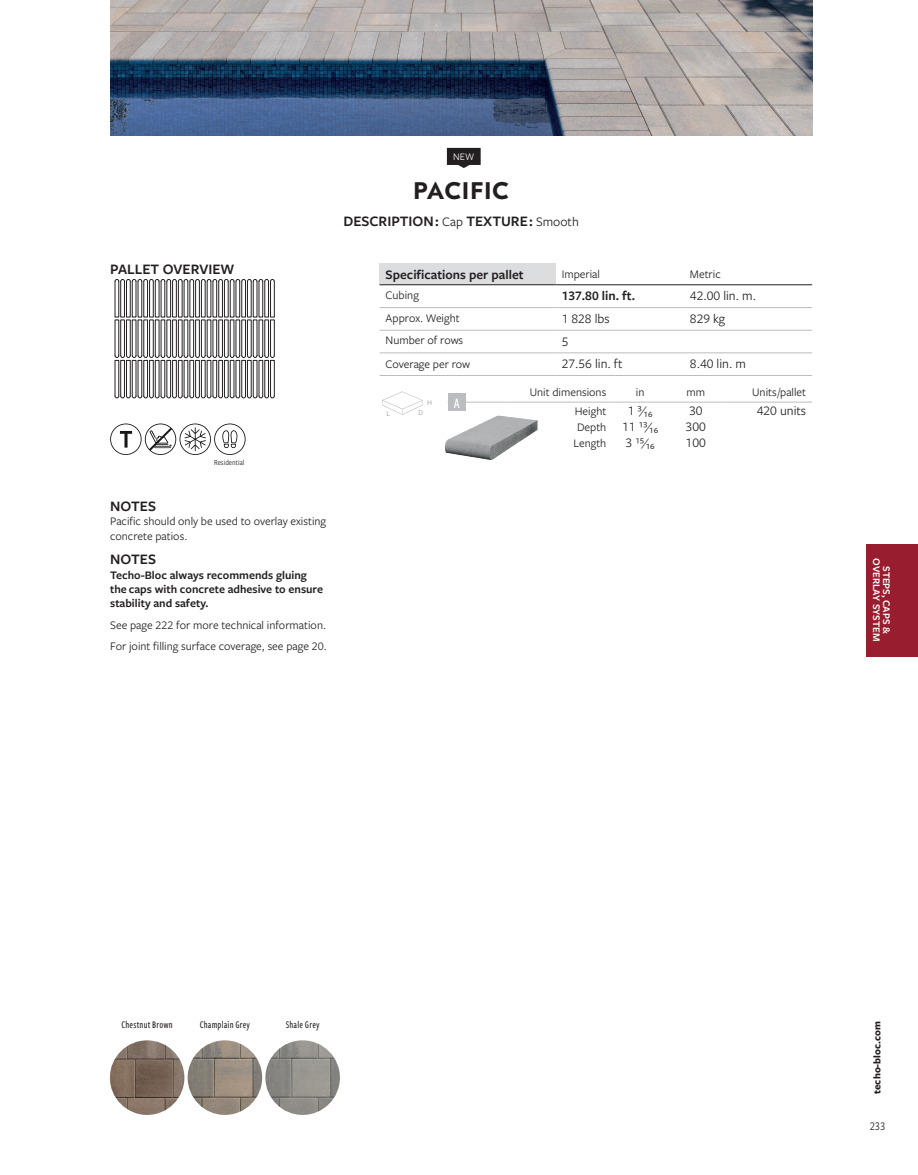
<style>
.page{position:relative;width:918px;height:1175px;background:#fff}
.page>*{position:absolute;margin:0;border:0;box-sizing:border-box;transform-origin:0 0}
.t1{font:700 24px "GT Eesti Text";letter-spacing:.05em;color:#231f20}
.t2{font:600 15px "Freight Sans Pro";color:#231f20}
.t3{font:500 15px "Freight Sans Cmp Pro";color:#fff}
.t4{font:13.5px "Freight Sans Pro";color:#231f20}
.t5{font:600 13.5px "Freight Sans Pro";color:#231f20}
.t6{font:12px/14.4px "Freight Sans Pro";color:#231f20}
.t7{font:600 12px/14.4px "Freight Sans Pro";color:#231f20}
.t8{font:12px "Freight Sans Cnd Pro";color:#231f20}
.t9{font:500 10.5px "Freight Sans Cmp Pro";letter-spacing:.015em;color:#231f20}
.t10{font:600 10.5px/10.2px "Freight Sans Pro";color:#fff;text-align:center}
.t11{font:700 10.5px "Freight Sans Pro";color:#231f20}
.t12{font:10.2px "Freight Sans Pro";color:#fff}
.t13{font:7.8px "Freight Sans Cnd Pro";color:#231f20}
.t14{font:7.5px "Freight Sans Pro";color:#939598}
.s1{font-weight:400;font-size:13.5px}
.s2{font-size:12px}
</style>
<div class="page">
<div style="left:867px;top:544px;width:51px;height:112px;background:#981d2e"></div>
<img style="left:110px;top:0;width:702px;height:135px">
<div style="left:132px;top:360px;width:4px;height:36px;border:1px solid #231f20"></div>
<div style="left:132px;top:320px;width:4px;height:35px;border:1px solid #231f20"></div>
<div style="left:144px;top:360px;width:4px;height:36px;border:1px solid #231f20"></div>
<div style="left:144px;top:320px;width:4px;height:35px;border:1px solid #231f20"></div>
<div style="left:155px;top:360px;width:4px;height:36px;border:1px solid #231f20"></div>
<div style="left:155px;top:320px;width:4px;height:35px;border:1px solid #231f20"></div>
<div style="left:167px;top:360px;width:4px;height:36px;border:1px solid #231f20"></div>
<div style="left:167px;top:320px;width:4px;height:35px;border:1px solid #231f20"></div>
<div style="left:178px;top:360px;width:4px;height:36px;border:1px solid #231f20"></div>
<div style="left:178px;top:320px;width:4px;height:35px;border:1px solid #231f20"></div>
<div style="left:190px;top:360px;width:4px;height:36px;border:1px solid #231f20"></div>
<div style="left:190px;top:320px;width:4px;height:35px;border:1px solid #231f20"></div>
<div style="left:201px;top:360px;width:4px;height:36px;border:1px solid #231f20"></div>
<div style="left:201px;top:320px;width:4px;height:35px;border:1px solid #231f20"></div>
<div style="left:213px;top:360px;width:4px;height:36px;border:1px solid #231f20"></div>
<div style="left:213px;top:320px;width:4px;height:35px;border:1px solid #231f20"></div>
<div style="left:224px;top:360px;width:4px;height:36px;border:1px solid #231f20"></div>
<div style="left:224px;top:320px;width:4px;height:35px;border:1px solid #231f20"></div>
<div style="left:236px;top:360px;width:4px;height:36px;border:1px solid #231f20"></div>
<div style="left:236px;top:320px;width:4px;height:35px;border:1px solid #231f20"></div>
<div style="left:242px;top:360px;width:4px;height:36px;border:1px solid #231f20"></div>
<div style="left:242px;top:320px;width:4px;height:35px;border:1px solid #231f20"></div>
<div style="left:247px;top:360px;width:4px;height:36px;border:1px solid #231f20"></div>
<div style="left:247px;top:320px;width:4px;height:35px;border:1px solid #231f20"></div>
<div style="left:253px;top:360px;width:4px;height:36px;border:1px solid #231f20"></div>
<div style="left:253px;top:320px;width:4px;height:35px;border:1px solid #231f20"></div>
<div style="left:259px;top:360px;width:4px;height:36px;border:1px solid #231f20"></div>
<div style="left:259px;top:320px;width:4px;height:35px;border:1px solid #231f20"></div>
<div style="left:265px;top:360px;width:4px;height:36px;border:1px solid #231f20"></div>
<div style="left:265px;top:320px;width:4px;height:35px;border:1px solid #231f20"></div>
<svg style="left:114px;top:395px;width:161px;height:3px"></svg>
<svg style="left:114px;top:355px;width:161px;height:3px"></svg>
<div style="left:132px;top:281px;width:4px;height:36px;border:1px solid #231f20"></div>
<div style="left:144px;top:281px;width:4px;height:36px;border:1px solid #231f20"></div>
<div style="left:155px;top:281px;width:4px;height:36px;border:1px solid #231f20"></div>
<div style="left:167px;top:281px;width:4px;height:36px;border:1px solid #231f20"></div>
<div style="left:178px;top:281px;width:4px;height:36px;border:1px solid #231f20"></div>
<div style="left:190px;top:281px;width:4px;height:36px;border:1px solid #231f20"></div>
<div style="left:201px;top:281px;width:4px;height:36px;border:1px solid #231f20"></div>
<div style="left:213px;top:281px;width:4px;height:36px;border:1px solid #231f20"></div>
<div style="left:224px;top:281px;width:4px;height:36px;border:1px solid #231f20"></div>
<div style="left:236px;top:281px;width:4px;height:36px;border:1px solid #231f20"></div>
<div style="left:242px;top:281px;width:4px;height:36px;border:1px solid #231f20"></div>
<div style="left:247px;top:281px;width:4px;height:36px;border:1px solid #231f20"></div>
<div style="left:253px;top:281px;width:4px;height:36px;border:1px solid #231f20"></div>
<div style="left:259px;top:281px;width:4px;height:36px;border:1px solid #231f20"></div>
<div style="left:265px;top:281px;width:4px;height:36px;border:1px solid #231f20"></div>
<svg style="left:114px;top:279px;width:161px;height:3px"></svg>
<svg style="left:110px;top:423px;width:136px;height:32px"></svg>
<div style="left:380px;top:263px;width:176px;height:22px;background:#dcdddf"></div>
<hr style="left:556px;top:284px;width:128px;height:1px;background:#231f20">
<hr style="left:684px;top:284px;width:128px;height:1px;background:#231f20">
<hr style="left:556px;top:352px;width:128px;height:1px;background:#bcbdc0">
<hr style="left:684px;top:352px;width:128px;height:1px;background:#bcbdc0">
<hr style="left:556px;top:375px;width:128px;height:1px;background:#bcbdc0">
<hr style="left:684px;top:375px;width:128px;height:1px;background:#bcbdc0">
<hr style="left:556px;top:307px;width:128px;height:1px;background:#bcbdc0">
<hr style="left:684px;top:307px;width:128px;height:1px;background:#bcbdc0">
<hr style="left:556px;top:330px;width:128px;height:1px;background:#bcbdc0">
<hr style="left:684px;top:330px;width:128px;height:1px;background:#bcbdc0">
<hr style="left:380px;top:307px;width:176px;height:1px;background:#bcbdc0">
<hr style="left:380px;top:330px;width:176px;height:1px;background:#bcbdc0">
<hr style="left:380px;top:284px;width:176px;height:1px;background:#231f20">
<hr style="left:380px;top:352px;width:176px;height:1px;background:#bcbdc0">
<hr style="left:380px;top:375px;width:176px;height:1px;background:#bcbdc0">
<hr style="left:505px;top:402px;width:107px;height:1px;background:#bcbdc0">
<hr style="left:612px;top:402px;width:56px;height:1px;background:#bcbdc0">
<hr style="left:668px;top:402px;width:56px;height:1px;background:#bcbdc0">
<hr style="left:724px;top:402px;width:88px;height:1px;background:#bcbdc0">
<svg style="left:382px;top:391px;width:40px;height:24px"></svg>
<div style="left:448px;top:393px;width:18px;height:18px;background:#bcbdc0"></div>
<svg style="left:436px;top:134px;width:55px;height:34px"></svg>
<img style="left:110px;top:1040px;width:74px;height:74px;border-radius:37px">
<img style="left:188px;top:1040px;width:74px;height:74px;border-radius:37px">
<img style="left:265px;top:1040px;width:75px;height:74px;border-radius:37px">
<img style="left:445px;top:402px;width:110px;height:58px">
<p class="t2" style="left:110px;top:259px;width:126px">PALLET OVERVIEW</p>
<p class="t13" style="left:214px;top:458px;width:32px">Residential</p>
<p class="t2" style="left:110px;top:495px;width:47px">NOTES</p>
<p class="t6" style="left:110px;top:513px;width:218px">Pacific should only be used to overlay existing concrete patios.</p>
<p class="t2" style="left:110px;top:549px;width:47px">NOTES</p>
<p class="t7" style="left:110px;top:567px;width:215px">Techo-Bloc always recommends gluing the caps with concrete adhesive to ensure stability and safety.</p>
<p class="t6" style="left:110px;top:613px;width:218px;line-height:21.1px">See page 222 for more technical information.<br>For joint filling surface coverage, see page 20.</p>
<p class="t12" style="left:453px;top:150px;width:23px">NEW</p>
<h1 class="t1" style="left:413px;top:177px;width:97px">PACIFIC</h1>
<p class="t2" style="left:343px;top:211px;width:237px">DESCRIPTION : <span class="s1">Cap</span> TEXTURE : <span class="s1">Smooth</span></p>
<p class="t5" style="left:386px;top:265px;width:139px">Specifications per pallet</p>
<p class="t6" style="left:562px;top:266px;width:40px">Imperial</p>
<p class="t6" style="left:690px;top:266px;width:32px">Metric</p>
<p class="t6" style="left:386px;top:287px;width:35px">Cubing</p>
<p class="t5" style="left:562px;top:287px;width:75px">137.80 lin. ft.</p>
<p class="t4" style="left:690px;top:287px;width:68px">42.00 lin. m.</p>
<p class="t6" style="left:386px;top:310px;width:76px">Approx. Weight</p>
<p class="t4" style="left:562px;top:309px;width:50px">1 828 lbs</p>
<p class="t4" style="left:690px;top:309px;width:37px">829 kg</p>
<p class="t6" style="left:386px;top:333px;width:79px">Number of rows</p>
<p class="t4" style="left:562px;top:332px;width:8px">5</p>
<p class="t6" style="left:386px;top:357px;width:86px">Coverage per row</p>
<p class="t4" style="left:562px;top:355px;width:62px">27.56 lin. ft</p>
<p class="t4" style="left:690px;top:355px;width:58px">8.40 lin. m</p>
<p class="t14" style="left:427px;top:397px;width:6px">H</p>
<p class="t14" style="left:386px;top:409px;width:5px">L</p>
<p class="t14" style="left:419px;top:407px;width:6px">D</p>
<p class="t6" style="left:530px;top:384px;width:78px">Unit dimensions</p>
<p class="t6" style="left:636px;top:384px;width:10px">in</p>
<p class="t6" style="left:686px;top:384px;width:20px">mm</p>
<p class="t6" style="left:752px;top:384px;width:55px">Units /pallet</p>
<p class="t3" style="left:454px;top:393px;width:7px">A</p>
<p class="t6" style="left:575px;top:403px;width:33px">Height</p>
<p class="t4" style="left:628px;top:401px;width:26px">1 3/16</p>
<p class="t4" style="left:689px;top:401px;width:15px">30</p>
<p class="t4" style="left:757px;top:401px;width:51px">420 units</p>
<p class="t4" style="left:577px;top:417px;width:83px"><span class="s2">Depth</span> 11 13/16</p>
<p class="t4" style="left:686px;top:417px;width:22px">300</p>
<p class="t6" style="left:573px;top:435px;width:34px">Length</p>
<p class="t4" style="left:626px;top:434px;width:31px">3 15/16</p>
<p class="t4" style="left:686px;top:434px;width:22px">100</p>
<p class="t10" style="left:892px;top:558px;width:84px;rotate:90deg">STEPS, CAPS &amp;<br>OVERLAY SYSTEM</p>
<p class="t9" style="left:121px;top:1017px;width:53px">Chestnut Brown</p>
<p class="t9" style="left:200px;top:1017px;width:52px">Champlain Grey</p>
<p class="t9" style="left:286px;top:1017px;width:35px">Shale Grey</p>
<p class="t11" style="left:870px;top:1093px;width:74px;rotate:-90deg">techo-bloc.com</p>
<p class="t8" style="left:870px;top:1118px;width:17px">233</p>
</div>
